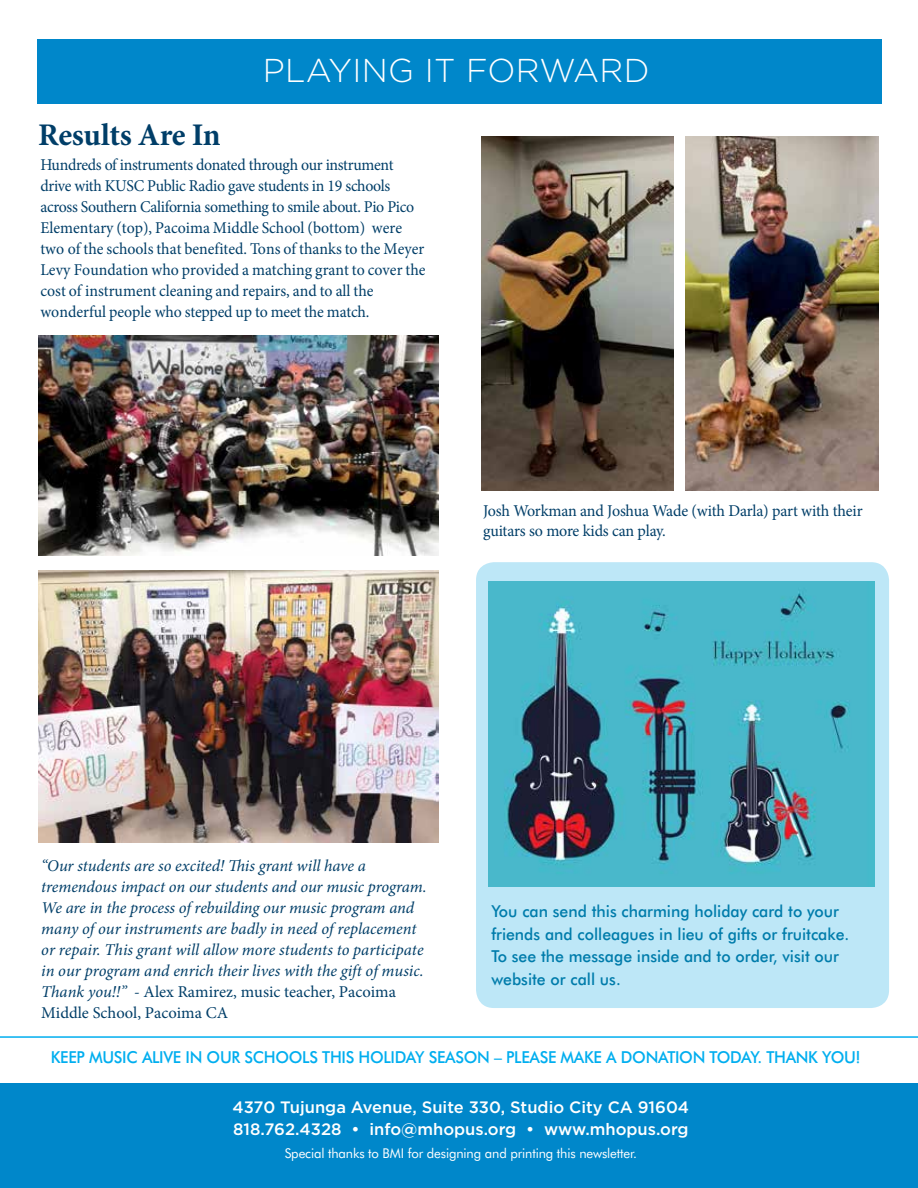
<style>
.page{position:relative;width:918px;height:1188px;background:#fff}
.page>*{position:absolute;margin:0;border:0;box-sizing:border-box;transform-origin:0 0}
.t1{font:300 33px "Gotham";letter-spacing:.01em;color:#fff}
.t2{font:700 31.5px "Minion Pro";letter-spacing:-.015em;color:#003e68}
.t3{font:16.5px/21px "Minion Pro";letter-spacing:-.01em;color:#003e68;scale:.96 1}
.t4{font:italic 16.5px/21px "Minion Pro";color:#003e68}
.t5{font:500 16.5px/22.5px "Futura BT";color:#007cab;scale:.96 1}
.t6{font:500 16.5px/22.5px "Gotham";color:#fff}
.t7{font:500 16.5px "Futura BT";letter-spacing:-.02em;color:#00aeef;scale:.96 1}
.t8{font:16.5px/19.5px "Minion Pro";letter-spacing:-.01em;color:#003e68}
.t9{font:13.5px "Futura BT";letter-spacing:-.01em;color:#fff}
.s1{font-style:normal}
</style>
<div class="page">
<div style="left:476px;top:562px;width:413px;height:446px;background:#bde7f7;border-radius:18px"></div>
<div style="left:0;top:1083px;width:918px;height:105px;background:#0087ca"></div>
<img style="left:38px;top:336px;width:401px;height:219px">
<div style="left:37px;top:40px;width:845px;height:64px;background:#0087ca"></div>
<img style="left:482px;top:137px;width:192px;height:354px">
<img style="left:686px;top:137px;width:192px;height:354px">
<img style="left:39px;top:571px;width:400px;height:271px">
<hr style="left:0;top:1036px;width:918px;height:2px;background:#00aeef">
<img style="left:489px;top:581px;width:386px;height:305px">
<h1 class="t1" style="left:263px;top:53px;width:388px">PLAYING IT FORWARD</h1>
<h2 class="t2" style="left:38px;top:113px;width:184px">Results Are In</h2>
<p class="t3" style="left:40px;top:154px;width:403px">Hundreds of instruments donated through our instrument drive with KUSC Public Radio gave students in 19 schools across Southern California something to smile about. Pio Pico Elementary (top), Pacoima Middle School (bottom) were two of the schools that benefited. Tons of thanks to the Meyer Levy Foundation who provided a matching grant to cover the cost of instrument cleaning and repairs, and to all the wonderful people who stepped up to meet the match.</p>
<p class="t8" style="left:483px;top:501px;width:381px">Josh Workman and Joshua Wade (with Darla) part with their guitars so more kids can play.</p>
<p class="t4" style="left:41px;top:855px;width:387px">“Our students are so excited! This grant will have a tremendous impact on our students and our music program.<br>We are in the process of rebuilding our music program and many of our instruments are badly in need of replacement or repair. This grant will allow more students to participate in our program and enrich their lives with the gift of music.<br>Thank you!!” - <span class="s1">Alex Ramirez, music teacher, Pacoima Middle School, Pacoima CA</span></p>
<p class="t5" style="left:491px;top:900px;width:374px">You can send this charming holiday card to your friends and colleagues in lieu of gifts or fruitcake.<br>To see the message inside and to order, visit our website or call us.</p>
<p class="t7" style="left:51px;top:1047px;width:845px">KEEP MUSIC ALIVE IN OUR SCHOOLS THIS HOLIDAY SEASON – PLEASE MAKE A DONATION TODAY. THANK YOU!</p>
<p class="t6" style="left:233px;top:1095px;width:458px">4370 Tujunga Avenue, Suite 330, Studio City CA 91604<br>818.762.4328 • info@mhopus.org • www.mhopus.org</p>
<p class="t9" style="left:285px;top:1145px;width:354px">Special thanks to BMI for designing and printing this newsletter.</p>
</div>
